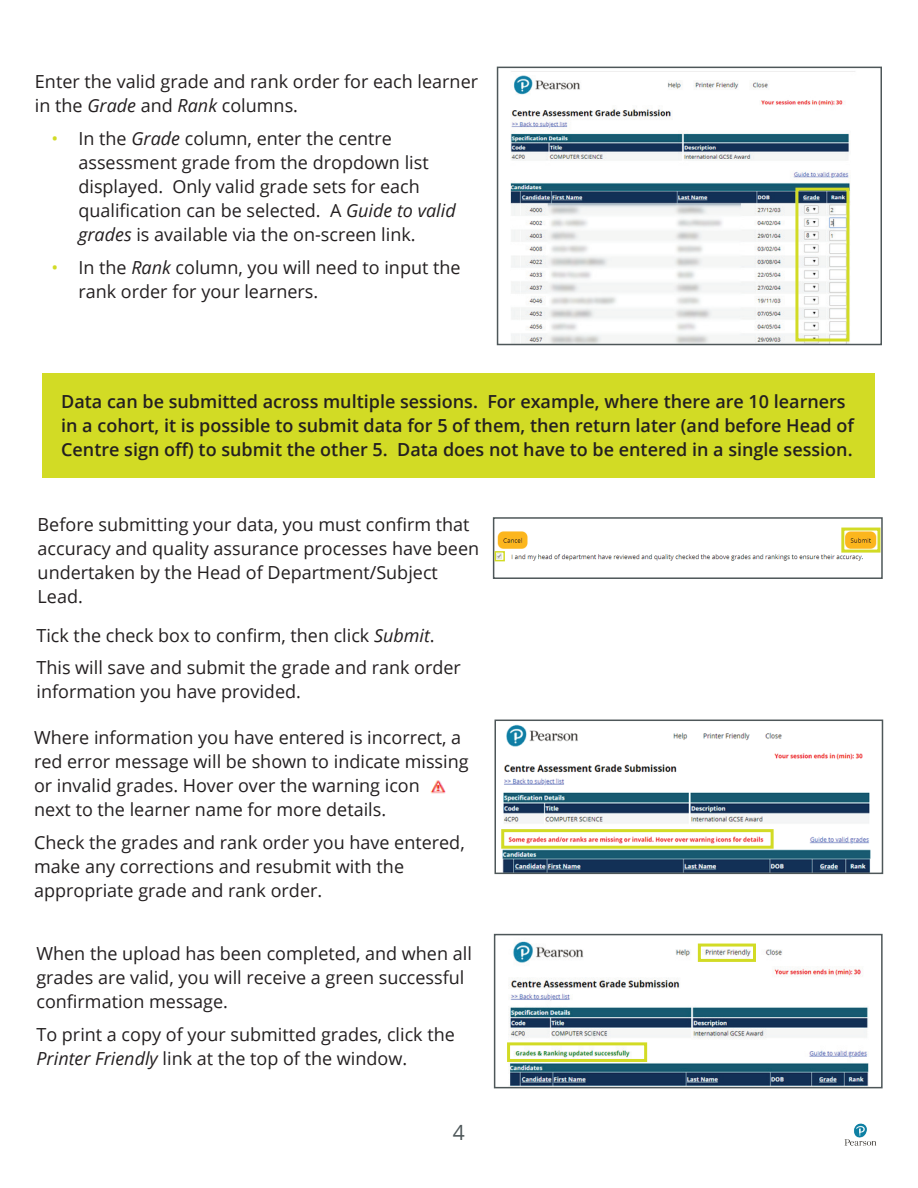
<style>
.page{position:relative;width:918px;height:1188px;background:#fff}
.page>*{position:absolute;margin:0;border:0;box-sizing:border-box;transform-origin:0 0}
.t1{font:21px "Open Sans";color:#4e5759}
.t2{font:18px/24px "Open Sans";color:#231f20}
.t3{font:600 18px/24px "Open Sans";color:#231f20}
.s1{font-style:italic}
.s2{color:#d2db25}
</style>
<div class="page">
<img style="left:502px;top:724px;width:369px;height:147px">
<div style="left:495px;top:720px;width:388px;height:154px;border:2px solid #4e5759"></div>
<div style="left:501px;top:829px;width:273px;height:20px;border:3px solid #d2db25"></div>
<img style="left:509px;top:941px;width:360px;height:144px">
<div style="left:494px;top:934px;width:389px;height:154px;border:2px solid #4e5759"></div>
<div style="left:507px;top:1042px;width:140px;height:20px;border:3px solid #d2db25"></div>
<img style="left:496px;top:531px;width:380px;height:31px">
<div style="left:493px;top:517px;width:390px;height:62px;border:2px solid #4e5759"></div>
<div style="left:495px;top:551px;width:10px;height:10px;border:2px solid #d2db25"></div>
<div style="left:841px;top:528px;width:39px;height:25px;border:3px solid #d2db25"></div>
<img style="left:844px;top:1123px;width:33px;height:23px">
<img style="left:510px;top:71px;width:345px;height:271px">
<div style="left:497px;top:67px;width:385px;height:278px;border:2px solid #4e5759"></div>
<div style="left:795px;top:188px;width:54px;height:154px;border:3px solid #d2db25"></div>
<div style="left:43px;top:373px;width:832px;height:105px;background:#d2db25"></div>
<img style="left:430px;top:780px;width:16px;height:14px">
<div style="left:698px;top:944px;width:58px;height:18px;border:3px solid #d2db25"></div>
<p class="t2" style="left:35px;top:69px;width:445px">Enter the valid grade and rank order for each learner in the <span class="s1">Grade</span> and <span class="s1">Rank</span> columns.</p>
<p class="t2" style="left:78px;top:126px;width:379px;text-indent:-27px"><span class="s2">•</span> In the <span class="s1">Grade</span> column, enter the centre assessment grade from the dropdown list displayed. Only valid grade sets for each qualification can be selected. A <span class="s1">Guide to valid grades</span> is available via the on-screen link.</p>
<p class="t2" style="left:78px;top:255px;width:384px;text-indent:-27px"><span class="s2">•</span> In the <span class="s1">Rank</span> column, you will need to input the rank order for your learners.</p>
<p class="t3" style="left:61px;top:390px;width:794px">Data can be submitted across multiple sessions. For example, where there are 10 learners in a cohort, it is possible to submit data for 5 of them, then return later (and before Head of<br>Centre sign off) to submit the other 5. Data does not have to be entered in a single session.</p>
<p class="t2" style="left:38px;top:512px;width:443px">Before submitting your data, you must confirm that accuracy and quality assurance processes have been undertaken by the Head of Department/Subject Lead.</p>
<p class="t2" style="left:36px;top:618px;width:426px;line-height:33px">Tick the check box to confirm, then click <span class="s1">Submit</span>.<br>This will save and submit the grade and rank order</p>
<p class="t2" style="left:36px;top:679px;width:266px">information you have provided.</p>
<p class="t2" style="left:34px;top:725px;width:436px">Where information you have entered is incorrect, a red error message will be shown to indicate missing or invalid grades. Hover over the warning icon<br>next to the learner name for more details.</p>
<p class="t2" style="left:34px;top:830px;width:432px">Check the grades and rank order you have entered, make any corrections and resubmit with the appropriate grade and rank order.</p>
<p class="t2" style="left:36px;top:941px;width:437px">When the upload has been completed, and when all grades are valid, you will receive a green successful confirmation message.</p>
<p class="t2" style="left:36px;top:1022px;width:420px">To print a copy of your submitted grades, click the<br><span class="s1">Printer Friendly</span> link at the top of the window.</p>
<p class="t1" style="left:453px;top:1118px;width:14px">4</p>
</div>
